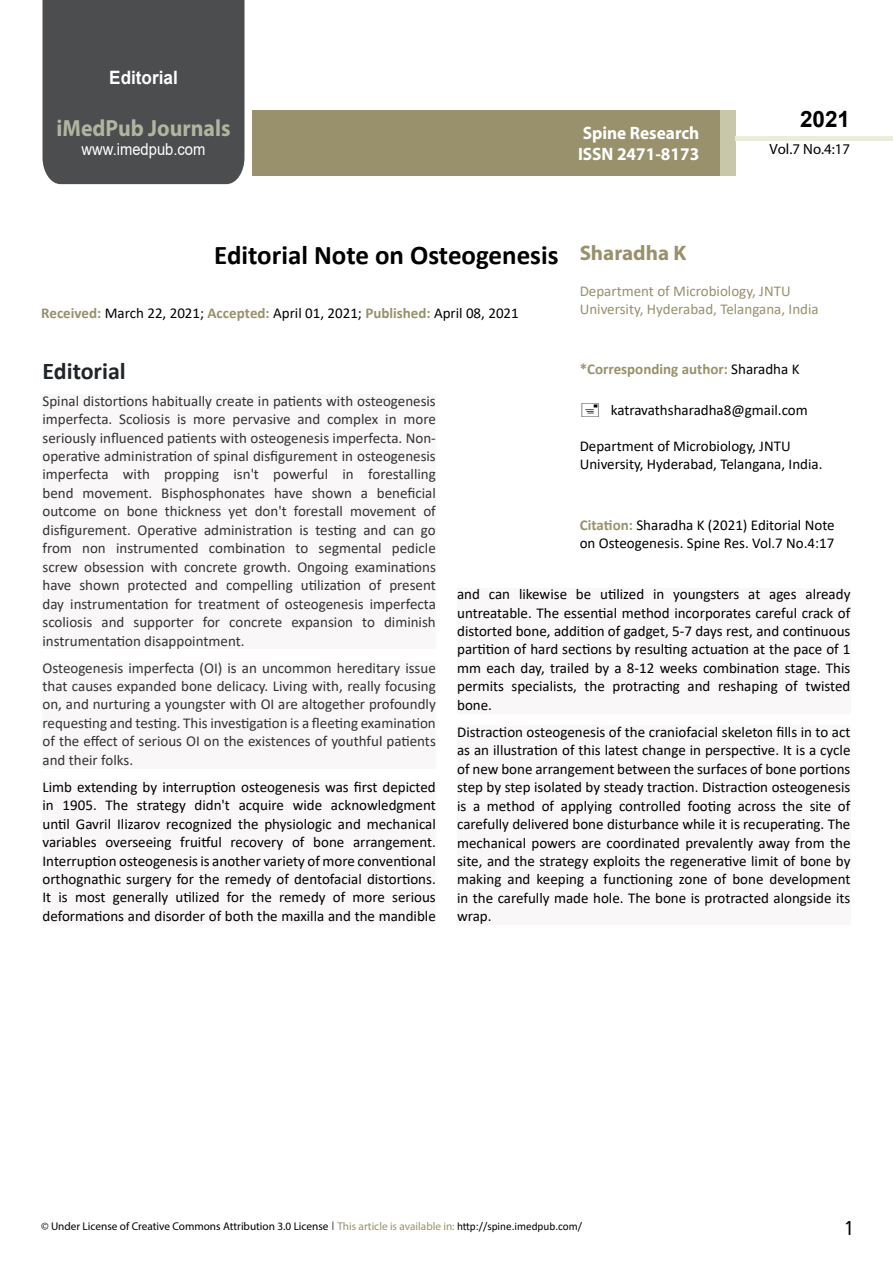
<style>
.page{position:relative;width:893px;height:1263px;background:#fff}
.page>*{position:absolute;margin:0;border:0;box-sizing:border-box;transform-origin:0 0}
.t1{font:700 27px "Calibri";color:#000}
.t2{font:25.5px "Tunga";color:#000}
.t3{font:700 24px "Calibri";color:#212529}
.t4{font:700 23.4px "Myriad Pro";color:#b0b5a0;scale:.93 1}
.t5{font:700 22.5px "Arial";color:#000}
.t6{font:700 21px "Myriad Pro";color:#98916c}
.t7{font:700 18.45px "Arial";color:#fff;scale:.93 1}
.t8{font:700 18px/21.6px "Myriad Pro";color:#fff;scale:.96 1}
.t9{font:16.5px "Arial";color:#fff;scale:.89 1}
.t10{font:15px/18.5px "Calibri";color:#000;text-align:justify}
.t11{font:15px/18.5px "Calibri";color:#333;text-align:justify}
.t12{font:15px/18px "Calibri";color:#98916c}
.t13{font:700 15px "Calibri";color:#98916c}
.t14{font:14.85px "Myriad Pro";color:#000}
.t15{font:11.25px "Myriad Pro";color:#000}
.s1{font-weight:700;color:#96906c}
.s2{font-weight:700;color:#98916c}
.s3{font-weight:400;color:#000}
.s4{font-family:"Tunga"}
.s5{color:#98916c}
.s6{font-family:"Calibri"}
</style>
<div class="page">
<div style="left:43px;top:0;width:201px;height:184px;background:#4c4d4f"></div>
<div style="left:252px;top:110px;width:469px;height:66px;background:#98916c"></div>
<div style="left:720px;top:110px;width:16px;height:66px;background:#c9c7a9"></div>
<hr style="left:736px;top:137px;width:157px;height:4px;background:#ecebe0">
<div style="left:43px;top:394px;width:393px;height:255px;background:#f9f7f7"></div>
<div style="left:43px;top:661px;width:393px;height:107px;background:#f9f7f7"></div>
<div style="left:43px;top:780px;width:393px;height:145px;background:#f9f7f7"></div>
<div style="left:457px;top:588px;width:393px;height:125px;background:#f9f7f7"></div>
<div style="left:457px;top:725px;width:393px;height:200px;background:#f9f7f7"></div>
<p class="t7" style="left:109px;top:64px;width:75px">Editorial</p>
<h3 class="t4" style="left:57px;top:113px;width:188px">iMedPub Journals</h3>
<p class="t9" style="left:82px;top:138px;width:141px">www.imedpub.com</p>
<p class="t8" style="left:578px;top:121px;width:128px">Spine Research<br>ISSN 2471-8173</p>
<h3 class="t5" style="left:800px;top:104px;width:52px">2021</h3>
<p class="t14" style="left:769px;top:140px;width:82px">Vol.7 No.4:17</p>
<h1 class="t1" style="left:214px;top:236px;width:346px">Editorial Note on Osteogenesis</h1>
<p class="t10" style="left:41px;top:304px;width:479px"><span class="s1">Received:</span> March 22, 2021; <span class="s2">Accepted</span><span class="s1">:</span> April 01, 2021; <span class="s1">Published:</span> April 08, 2021</p>
<h3 class="t6" style="left:580px;top:239px;width:108px">Sharadha K</h3>
<p class="t12" style="left:580px;top:282px;width:240px">Department of Microbiology, JNTU<br>University, Hyderabad, Telangana, India</p>
<h3 class="t3" style="left:43px;top:354px;width:85px">Editorial</h3>
<p class="t11" style="left:43px;top:391px;width:395px">Spinal distortions habitually create in patients with osteogenesis imperfecta. Scoliosis is more pervasive and complex in more seriously influenced patients with osteogenesis imperfecta. Non&shy;operative administration of spinal disfigurement in osteogenesis imperfecta with propping isn't powerful in forestalling bend movement. Bisphosphonates have shown a beneficial outcome on bone thickness yet don't forestall movement of disfigurement. Operative administration is testing and can go from non instrumented combination to segmental pedicle screw obsession with concrete growth. Ongoing examinations have shown protected and compelling utilization of present day instrumentation for treatment of osteogenesis imperfecta scoliosis and supporter for concrete expansion to diminish instrumentation disappointment.</p>
<p class="t11" style="left:43px;top:658px;width:395px">Osteogenesis imperfecta (OI) is an uncommon hereditary issue that causes expanded bone delicacy. Living with, really focusing on, and nurturing a youngster with OI are altogether profoundly requesting and testing. This investigation is a fleeting examination of the effect of serious OI on the existences of youthful patients and their folks.</p>
<p class="t10" style="left:43px;top:777px;width:395px">Limb extending by interruption osteogenesis was first depicted in 1905. The strategy didn't acquire wide acknowledgment until Gavril Ilizarov recognized the physiologic and mechanical variables overseeing fruitful recovery of bone arrangement.<br>Interruption osteogenesis is another variety of more conventional orthognathic surgery for the remedy of dentofacial distortions.<br>It is most generally utilized for the remedy of more serious deformations and disorder of both the maxilla and the mandible</p>
<p class="t13" style="left:580px;top:359px;width:221px">*Corresponding author: <span class="s3">Sharadha K</span></p>
<p class="t10" style="left:611px;top:400px;width:199px">katravathsharadha8@gmail.com</p>
<p class="t10" style="left:580px;top:436px;width:244px">Department of Microbiology, JNTU<br>University, Hyderabad, Telangana, India.</p>
<p class="t10" style="left:580px;top:516px;width:256px;line-height:18px"><span class="s2">Citation:</span> Sharadha K (2021) Editorial Note on Osteogenesis. Spine Res. Vol.7 No.4:17</p>
<p class="t10" style="left:457px;top:584px;width:395px">and can likewise be utilized in youngsters at ages already untreatable. The essential method incorporates careful crack of distorted bone, addition of gadget, 5-7 days rest, and continuous partition of hard sections by resulting actuation at the pace of 1 mm each day, trailed by a 8-12 weeks combination stage. This permits specialists, the protracting and reshaping of twisted bone.</p>
<p class="t10" style="left:457px;top:722px;width:395px">Distraction osteogenesis of the craniofacial skeleton fills in to act as an illustration of this latest change in perspective. It is a cycle of new bone arrangement between the surfaces of bone portions step by step isolated by steady traction. Distraction osteogenesis is a method of applying controlled footing across the site of carefully delivered bone disturbance while it is recuperating. The mechanical powers are coordinated prevalently away from the site, and the strategy exploits the regenerative limit of bone by making and keeping a functioning zone of bone development in the carefully made hole. The bone is protracted alongside its wrap.</p>
<p class="t15" style="left:41px;top:1219px;width:543px">© Under License of Creative Commons Attribution 3.0 License <span class="s4">|</span> <span class="s5">This article is available in:</span> <span class="s6">http://spine.imedpub.com/</span></p>
<h2 class="t2" style="left:845px;top:1211px;width:9px">1</h2>
</div>
